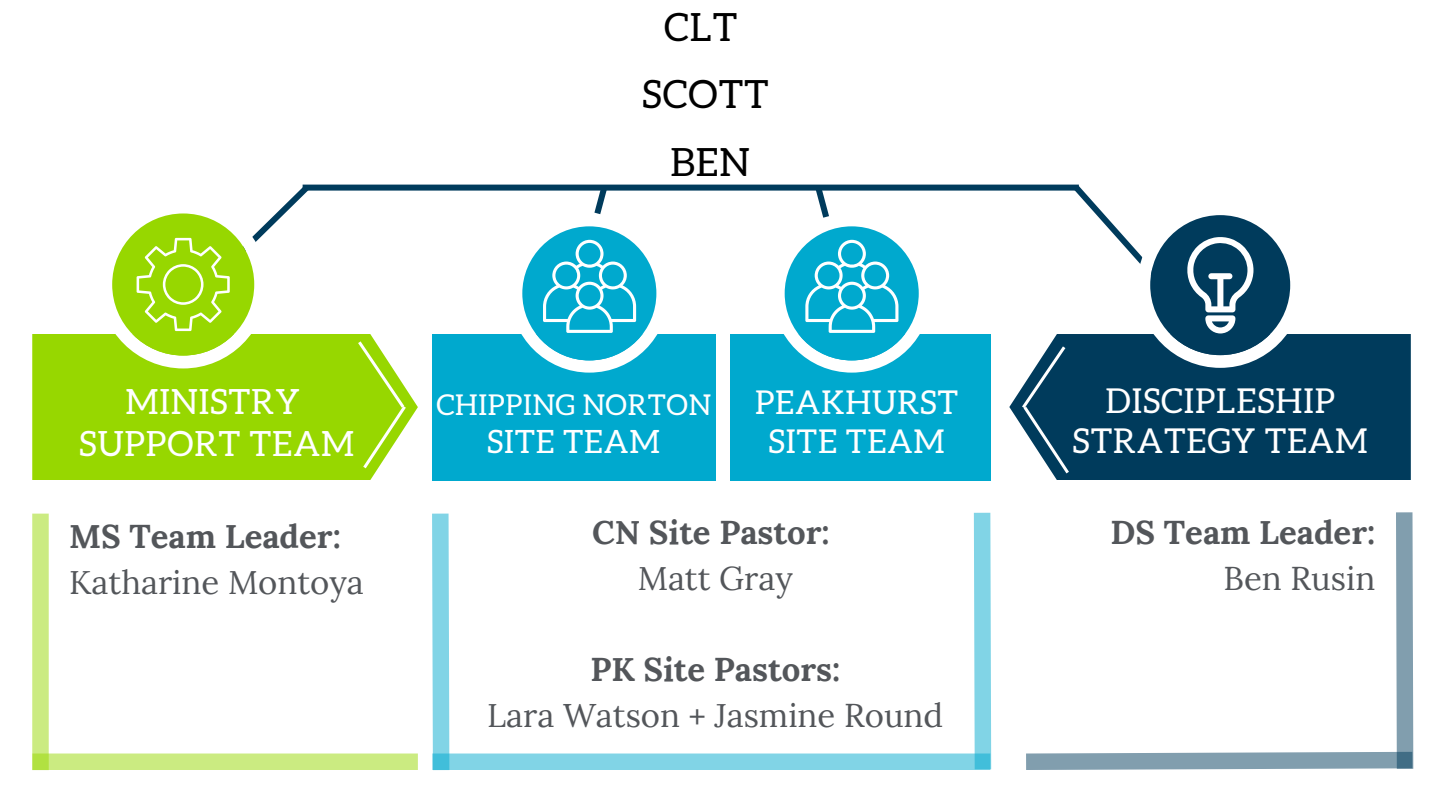
<style>
.page{position:relative;width:1440px;height:810px;background:#fff}
.page>*{position:absolute;margin:0;border:0;box-sizing:border-box;transform-origin:0 0}
.t1{font:38.8px "Aleo";letter-spacing:.025em;color:#000}
.t2{font:34.7px "Aleo";letter-spacing:.025em;color:#fff}
.t3{font:34.2px/40.5px "Aleo";letter-spacing:.025em;color:#fff;text-align:center}
.t4{font:32.9px "Lora";color:#53565a}
.t5{font:700 32.9px "Lora";color:#53565a}
.t6{font:32.8px "Aleo";letter-spacing:.025em;color:#fff}
.t7{font:32.1px "Aleo";letter-spacing:.025em;color:#fff}
.t8{font:28.6px "Aleo";letter-spacing:.025em;color:#fff}
</style>
<div class="page">
<div style="left:303px;top:185px;width:776px;height:6px;background:#003b5c"></div>
<div style="left:32px;top:334px;width:386px;height:146px;background:#97d700"></div>
<svg style="left:99px;top:184px;width:216px;height:184px"></svg>
<svg style="left:1009px;top:334px;width:402px;height:146px;background:#144a69"></svg>
<div style="left:730px;top:334px;width:260px;height:146px;background:#00a9ce"></div>
<div style="left:432px;top:334px;width:283px;height:146px;background:#00a9ce"></div>
<svg style="left:772px;top:184px;width:159px;height:189px"></svg>
<svg style="left:510px;top:184px;width:159px;height:189px"></svg>
<svg style="left:355px;top:338px;width:54px;height:134px"></svg>
<svg style="left:1019px;top:184px;width:284px;height:293px"></svg>
<div style="left:32px;top:514px;width:17px;height:256px;background:#cbeb81"></div>
<svg style="left:432px;top:513px;width:26px;height:258px"></svg>
<svg style="left:966px;top:512px;width:26px;height:258px"></svg>
<div style="left:432px;top:754px;width:558px;height:16px;background:#81d4e6"></div>
<div style="left:32px;top:754px;width:386px;height:16px;background:#cbeb81"></div>
<svg style="left:1026px;top:512px;width:388px;height:258px"></svg>
<p class="t1" style="left:664px;top:9px;width:75px">CLT</p>
<p class="t1" style="left:642px;top:77px;width:128px">SCOTT</p>
<p class="t1" style="left:670px;top:144px;width:81px">BEN</p>
<p class="t2" style="left:125px;top:386px;width:176px">MINISTRY</p>
<p class="t2" style="left:79px;top:428px;width:276px">SUPPORT TEAM</p>
<p class="t5" style="left:69px;top:515px;width:273px">MS Team Leader:</p>
<p class="t4" style="left:69px;top:560px;width:296px">Katharine Montoya</p>
<p class="t8" style="left:436px;top:392px;width:276px">CHIPPING NORTON</p>
<p class="t7" style="left:487px;top:427px;width:174px">SITE TEAM</p>
<p class="t6" style="left:755px;top:388px;width:205px">PEAKHURST</p>
<p class="t6" style="left:768px;top:426px;width:178px">SITE TEAM</p>
<p class="t5" style="left:592px;top:511px;width:239px">CN Site Pastor:</p>
<p class="t4" style="left:638px;top:557px;width:157px">Matt Gray</p>
<p class="t5" style="left:590px;top:648px;width:251px">PK Site Pastors:</p>
<p class="t4" style="left:487px;top:694px;width:458px">Lara Watson + Jasmine Round</p>
<p class="t3" style="left:1073px;top:382px;width:297px">DISCIPLESHIP<br>STRATEGY TEAM</p>
<p class="t5" style="left:1111px;top:511px;width:266px">DS Team Leader:</p>
<p class="t4" style="left:1224px;top:557px;width:153px">Ben Rusin</p>
</div>
